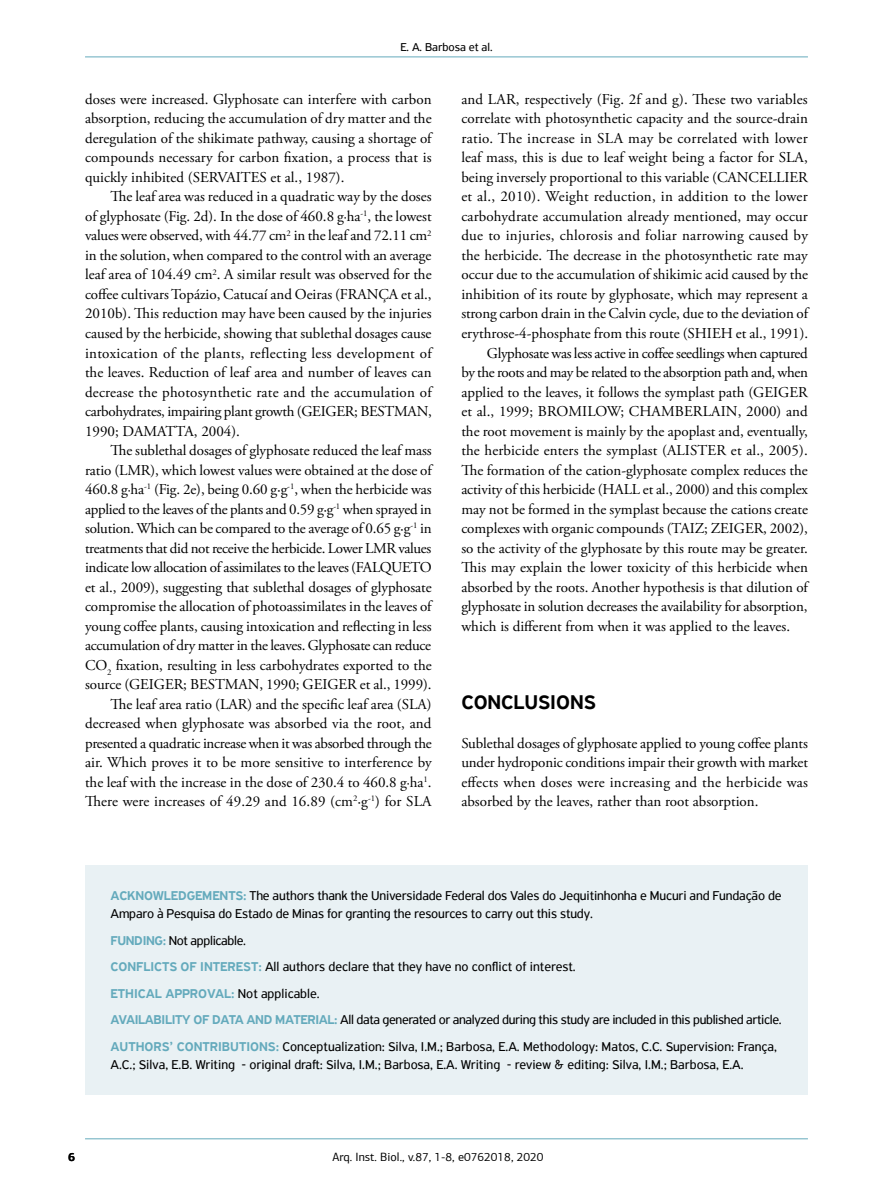
<style>
.page{position:relative;width:893px;height:1191px;background:#fff}
.page>*{position:absolute;margin:0;border:0;box-sizing:border-box;transform-origin:0 0}
._05_0_sub1{font:500 21px "PF Highway Sans Pro";color:#000}
._04_1_texto{font:15px/19.5px "Adobe Garamond Pro";color:#000;text-align:justify}
._04_0_texto_primeiro{font:15px/19.5px "Adobe Garamond Pro";color:#000;text-align:justify}
._09_infos_do_final{font:13.5px/18px "PF Highway Sans Pro";letter-spacing:-.01em;color:#000}
._09_infos_do_final-2{font:500 13.5px "PF Highway Sans Pro";color:#64aabc}
.t1{font:12px "PF Agora Sans Pro";color:#000}
.t2{font:12px "PF Highway Sans Pro";color:#000}
.t3{font:700 12px "PF Agora Sans Pro";color:#000}
.s1{font-family:"Minion Pro";font-size:13.5px}
.s2{font-weight:500;color:#64aabc}
.s3{font-weight:400;color:#000}
</style>
<div class="page">
<hr style="left:85px;top:57px;width:723px;height:1px;background:#64aabc">
<hr style="left:85px;top:1138px;width:723px;height:1px;background:#64aabc">
<div style="left:85px;top:864px;width:723px;height:230px;background:#e9f1f4"></div>
<p class="t2" style="left:400px;top:40px;width:94px">E. A. Barbosa et al.</p>
<p class="_04_1_texto" style="left:85px;top:90px;width:348px">doses were increased. Glyphosate can interfere with carbon absorption, reducing the accumulation of dry matter and the deregulation of the shikimate pathway, causing a shortage of compounds necessary for carbon fixation, a process that is quickly inhibited (SERVAITES et al., 1987).</p>
<p class="_04_1_texto" style="left:85px;top:187px;width:348px;text-indent:26px">The leaf area was reduced in a quadratic way by the doses of glyphosate (Fig. 2d). In the dose of 460.8 g<span class="s1">·</span>ha<sup>-1</sup>, the lowest values were observed, with 44.77 cm<sup>2</sup> in the leaf and 72.11 cm<sup>2 </sup>in the solution, when compared to the control with an average leaf area of 104.49 cm<sup>2</sup>. A similar result was observed for the coffee cultivars Topázio, Catucaí and Oeiras (FRANÇA et al., 2010b). This reduction may have been caused by the injuries caused by the herbicide, showing that sublethal dosages cause intoxication of the plants, reflecting less development of the leaves. Reduction of leaf area and number of leaves can decrease the photosynthetic rate and the accumulation of carbohydrates, impairing plant growth (GEIGER; BESTMAN, 1990; DAMATTA, 2004).</p>
<p class="_04_1_texto" style="left:85px;top:441px;width:348px;text-indent:26px">The sublethal dosages of glyphosate reduced the leaf mass ratio (LMR), which lowest values were obtained at the dose of 460.8 g<span class="s1">·</span>ha<sup>-1</sup> (Fig. 2e), being 0.60 g·g<sup>-1</sup>, when the herbicide was applied to the leaves of the plants and 0.59 g·g<sup>-1</sup> when sprayed in solution. Which can be compared to the average of 0.65 g·g<sup>-1</sup> in treatments that did not receive the herbicide. Lower LMR values indicate low allocation of assimilates to the leaves (FALQUETO et al., 2009), suggesting that sublethal dosages of glyphosate compromise the allocation of photoassimilates in the leaves of young coffee plants, causing intoxication and reflecting in less accumulation of dry matter in the leaves. Glyphosate can reduce CO<sub>2</sub> fixation, resulting in less carbohydrates exported to the source (GEIGER; BESTMAN, 1990; GEIGER et al., 1999).</p>
<p class="_04_1_texto" style="left:85px;top:694px;width:348px;text-indent:26px">The leaf area ratio (LAR) and the specific leaf area (SLA) decreased when glyphosate was absorbed via the root, and presented a quadratic increase when it was absorbed through the air. Which proves it to be more sensitive to interference by the leaf with the increase in the dose of 230.4 to 460.8 g<span class="s1">·</span>ha<sup>1</sup>.<br>There were increases of 49.29 and 16.89 (cm<sup>2</sup>·g<sup>-1</sup>) for SLA</p>
<p class="_04_1_texto" style="left:461px;top:90px;width:348px">and LAR, respectively (Fig. 2f and g). These two variables correlate with photosynthetic capacity and the source-drain ratio. The increase in SLA may be correlated with lower leaf mass, this is due to leaf weight being a factor for SLA, being inversely proportional to this variable (CANCELLIER et al., 2010). Weight reduction, in addition to the lower carbohydrate accumulation already mentioned, may occur due to injuries, chlorosis and foliar narrowing caused by the herbicide. The decrease in the photosynthetic rate may occur due to the accumulation of shikimic acid caused by the inhibition of its route by glyphosate, which may represent a strong carbon drain in the Calvin cycle, due to the deviation of erythrose-4-phosphate from this route (SHIEH et al., 1991).</p>
<p class="_04_1_texto" style="left:461px;top:343px;width:348px;text-indent:26px">Glyphosate was less active in coffee seedlings when captured by the roots and may be related to the absorption path and, when applied to the leaves, it follows the symplast path (GEIGER et al., 1999; BROMILOW; CHAMBERLAIN, 2000) and the root movement is mainly by the apoplast and, eventually, the herbicide enters the symplast (ALISTER et al., 2005).<br>The formation of the cation-glyphosate complex reduces the activity of this herbicide (HALL et al., 2000) and this complex may not be formed in the symplast because the cations create complexes with organic compounds (TAIZ; ZEIGER, 2002), so the activity of the glyphosate by this route may be greater.<br>This may explain the lower toxicity of this herbicide when absorbed by the roots. Another hypothesis is that dilution of glyphosate in solution decreases the availability for absorption, which is different from when it was applied to the leaves.</p>
<p class="_05_0_sub1" style="left:461px;top:689px;width:136px">CONCLUSIONS</p>
<p class="_04_0_texto_primeiro" style="left:461px;top:733px;width:348px">Sublethal dosages of glyphosate applied to young coffee plants under hydroponic conditions impair their growth with market effects when doses were increasing and the herbicide was absorbed by the leaves, rather than root absorption.</p>
<p class="_09_infos_do_final" style="left:111px;top:887px;width:672px"><span class="s2">ACKNOWLEDGEMENTS:</span> The authors thank the Universidade Federal dos Vales do Jequitinhonha e Mucuri and Fundação de<br>Amparo à Pesquisa do Estado de Minas for granting the resources to carry out this study.</p>
<p class="_09_infos_do_final" style="left:111px;top:931px;width:137px"><span class="s2">FUNDING:</span> Not applicable.</p>
<p class="_09_infos_do_final" style="left:111px;top:958px;width:467px"><span class="s2">CONFLICTS OF INTEREST:</span> All authors declare that they have no conflict of interest.</p>
<p class="_09_infos_do_final-2" style="left:111px;top:985px;width:211px">ETHICAL APPROVAL: <span class="s3">Not applicable.</span></p>
<p class="_09_infos_do_final" style="left:111px;top:1011px;width:673px"><span class="s2">AVAILABILITY OF DATA AND MATERIAL:</span> All data generated or analyzed during this study are included in this published article.</p>
<p class="_09_infos_do_final" style="left:111px;top:1037px;width:668px"><span class="s2">AUTHORS’ CONTRIBUTIONS:</span> Conceptualization: Silva, I.M.; Barbosa, E.A. Methodology: Matos, C.C. Supervision: França,<br>A.C.; Silva, E.B. Writing - original draft: Silva, I.M.; Barbosa, E.A. Writing - review &amp; editing: Silva, I.M.; Barbosa, E.A.</p>
<p class="t3" style="left:68px;top:1148px;width:9px">6</p>
<p class="t1" style="left:332px;top:1149px;width:213px">Arq. Inst. Biol., v.87, 1-8, e0762018, 2020</p>
</div>
